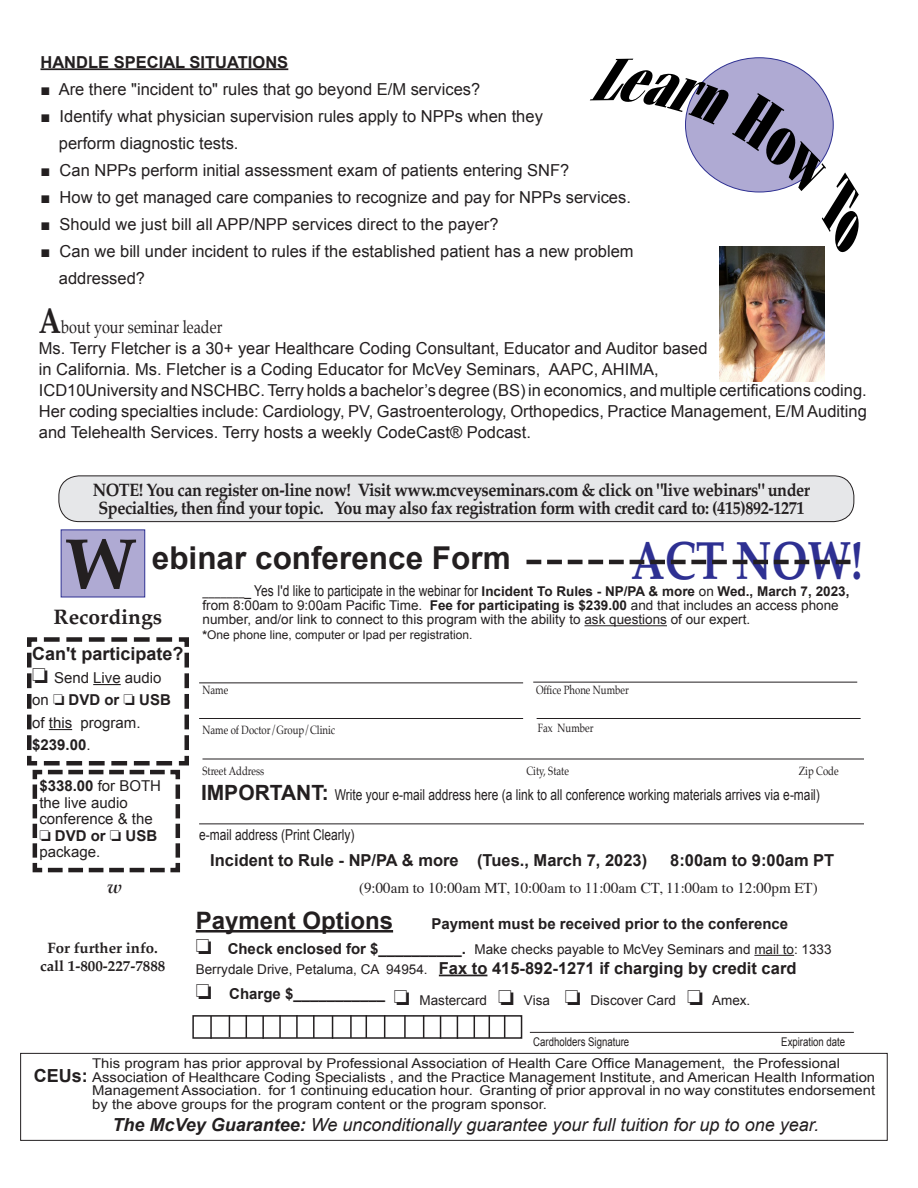
<style>
.page{position:relative;width:918px;height:1188px;background:#fff}
.page>*{position:absolute;margin:0;border:0;box-sizing:border-box;transform-origin:0 0}
.t1{font:700 72px "Palatino";color:#231f20}
.t2{font:700 54px "Palatino";color:#2e3092;scale:.8 1}
.t3{font:700 31.5px "Arial";color:#231f20}
.t4{font:700 24px "Arial";color:#231f20}
.t5{font:700 21px "Palatino";color:#231f20}
.t6{font:700 18px "Palatino";letter-spacing:-.025em;color:#231f20;scale:.9 1}
.t7{font:italic 18px "Arial";color:#231f20}
.t8{font:18px "Palatino";color:#231f20;scale:.8 1}
.t9{font:700 18px "Arial";color:#231f20}
.t10{font:italic 700 18px "Palatino";color:#231f20}
.t11{font:16.5px/21px "Arial";color:#231f20;text-align:justify}
.t12{font:700 16.5px "Arial";color:#231f20}
.t13{font:15px "Arial";color:#231f20;scale:.8 1}
.t14{font:700 15px/16.5px "Arial";color:#231f20}
.t15{font:15px/22.5px "Arial";color:#231f20}
.t16{font:15px "Times";color:#231f20}
.t17{font:700 15px "Palatino";color:#231f20}
.t18{font:13.5px/13.5px "Arial";color:#231f20;text-align:justify;scale:1.1 1}
.t19{font:13.5px "Arial";color:#231f20}
.t20{font:700 13.5px "Arial";color:#231f20}
.t21{font:12px "Palatino";color:#231f20;scale:.8 1}
.t22{font:12px "Arial";color:#231f20}
.t23{font:12px "Arial";color:#231f20;scale:.8 1}
.s1{font-weight:700;font-size:36px}
.s2{font-family:"Palatino";font-weight:400;font-size:15px}
.s3{font-weight:400;font-size:15px}
.s4{font-weight:400}
.s5{font-weight:700}
.s6{font-weight:700;font-size:21px}
.s7{font-weight:700;font-size:15px}
.s8{font-weight:400;font-size:13.5px}
</style>
<div class="page">
<hr style="left:196px;top:930px;width:197px;height:3px;background:#231f20">
<hr style="left:754px;top:955px;width:40px;height:1px;background:#231f20">
<hr style="left:439px;top:975px;width:48px;height:1px;background:#231f20">
<hr style="left:40px;top:68px;width:248px;height:2px;background:#231f20">
<svg style="left:590px;top:59px;width:269px;height:196px"></svg>
<hr style="left:202px;top:759px;width:662px;height:1px;background:#231f20">
<hr style="left:199px;top:718px;width:324px;height:1px;background:#231f20">
<hr style="left:537px;top:718px;width:324px;height:1px;background:#231f20">
<hr style="left:199px;top:824px;width:665px;height:1px;background:#231f20">
<hr style="left:199px;top:682px;width:324px;height:1px;background:#231f20">
<hr style="left:533px;top:682px;width:324px;height:1px;background:#231f20">
<hr style="left:279px;top:1015px;width:2px;height:23px;background:#231f20">
<div style="left:192px;top:1015px;width:330px;height:24px;border:2px solid #231f20"></div>
<svg style="left:504px;top:1015px;width:1px;height:23px"></svg>
<svg style="left:489px;top:1015px;width:1px;height:23px"></svg>
<svg style="left:474px;top:1015px;width:1px;height:23px"></svg>
<svg style="left:457px;top:1016px;width:1px;height:23px"></svg>
<svg style="left:440px;top:1016px;width:1px;height:23px"></svg>
<hr style="left:404px;top:1015px;width:2px;height:23px;background:#231f20">
<svg style="left:384px;top:1015px;width:1px;height:23px"></svg>
<svg style="left:366px;top:1015px;width:1px;height:23px"></svg>
<hr style="left:350px;top:1015px;width:2px;height:23px;background:#231f20">
<svg style="left:332px;top:1016px;width:1px;height:23px"></svg>
<hr style="left:313px;top:1015px;width:2px;height:23px;background:#231f20">
<hr style="left:296px;top:1015px;width:2px;height:23px;background:#231f20">
<hr style="left:262px;top:1016px;width:2px;height:23px;background:#231f20">
<svg style="left:246px;top:1015px;width:1px;height:23px"></svg>
<svg style="left:229px;top:1015px;width:1px;height:22px"></svg>
<hr style="left:210px;top:1016px;width:2px;height:23px;background:#231f20">
<svg style="left:423px;top:1015px;width:1px;height:23px"></svg>
<hr style="left:530px;top:1032px;width:324px;height:1px;background:#231f20">
<div style="left:20px;top:1053px;width:868px;height:88px;border:1px solid #231f20"></div>
<svg style="left:526px;top:560px;width:324px;height:4px"></svg>
<hr style="left:584px;top:625px;width:83px;height:1px;background:#231f20">
<div style="left:61px;top:530px;width:84px;height:67px;background:#afaad3;border:1px solid #2e3092"></div>
<div style="left:59px;top:476px;width:795px;height:46px;background:#e6e7e9;border-radius:20px"></div>
<div style="left:58px;top:476px;width:796px;height:46px;border:1px solid #231f20;border-radius:20px"></div>
<img style="left:720px;top:246px;width:105px;height:135px">
<svg style="left:27px;top:637px;width:162px;height:236px"></svg>
<p class="t12" style="left:40px;top:51px;width:249px">HANDLE SPECIAL SITUATIONS</p>
<p class="t11" style="left:40px;top:78px;width:441px">■ Are there "incident to" rules that go beyond E/M services?</p>
<p class="t11" style="left:40px;top:105px;width:504px">■ Identify what physician supervision rules apply to NPPs when they</p>
<p class="t11" style="left:59px;top:132px;width:181px">perform diagnostic tests.</p>
<p class="t11" style="left:40px;top:159px;width:530px">■ Can NPPs perform initial assessment exam of patients entering SNF?</p>
<p class="t11" style="left:40px;top:186px;width:592px">■ How to get managed care companies to recognize and pay for NPPs services.</p>
<p class="t11" style="left:40px;top:213px;width:460px">■ Should we just bill all APP/NPP services direct to the payer?</p>
<p class="t11" style="left:40px;top:240px;width:595px">■ Can we bill under incident to rules if the established patient has a new problem</p>
<p class="t11" style="left:59px;top:267px;width:88px">addressed?</p>
<p class="t8" style="left:39px;top:312px;width:231px"><span class="s1">A</span>bout your seminar leader</p>
<p class="t11" style="left:39px;top:338px;width:670px">Ms. Terry Fletcher is a 30+ year Healthcare Coding Consultant, Educator and Auditor based</p>
<p class="t11" style="left:39px;top:359px;width:621px">in California. Ms. Fletcher is a Coding Educator for McVey Seminars, AAPC, AHIMA,</p>
<p class="t11" style="left:39px;top:380px;width:829px">ICD10University and NSCHBC. Terry holds a bachelor’s degree (BS) in economics, and multiple certifications coding.<br>Her coding specialties include: Cardiology, PV, Gastroenterology, Orthopedics, Practice Management, E/M Auditing and Telehealth Services. Terry hosts a weekly CodeCast® Podcast.</p>
<p class="t6" style="left:93px;top:474px;width:799px">NOTE! You can register on-line now! Visit www.mcveyseminars.com &amp; click on "live webinars" under</p>
<p class="t6" style="left:98px;top:492px;width:786px">Specialties, then find your topic. You may also fax registration form with credit card to: (415)892-1271</p>
<p class="t1" style="left:64px;top:503px;width:73px">W</p>
<p class="t2" style="left:631px;top:514px;width:291px">ACT NOW!</p>
<p class="t3" style="left:152px;top:537px;width:360px">ebinar conference Form</p>
<p class="t20" style="left:202px;top:582px;width:648px"><span class="s2">_______</span><span class="s3">_ Yes I'd like to participate in the webinar for</span> Incident To Rules - NP/PA &amp; more <span class="s4">on</span> Wed., March 7, 2023,</p>
<p class="t19" style="left:202px;top:597px;width:638px">from 8:00am to 9:00am Pacific Time. <span class="s5">Fee for participating is $239.00</span> and that includes an access phone</p>
<p class="t19" style="left:202px;top:611px;width:549px">number, and/or link to connect to this program with the ability to ask questions of our expert.</p>
<p class="t22" style="left:202px;top:627px;width:272px"><span class="s5">*</span>One phone line, computer or Ipad per registration.</p>
<p class="t5" style="left:54px;top:599px;width:110px">Recordings</p>
<p class="t9" style="left:32px;top:642px;width:153px">Can't participate?</p>
<p class="t15" style="left:32px;top:667px;width:131px">❏ Send Live audio</p>
<p class="t15" style="left:32px;top:689px;width:140px">on ❏ <span class="s5">DVD or</span> ❏ <span class="s5">USB </span>of this program. <span class="s5">$239.00</span>.</p>
<p class="t14" style="left:39px;top:778px;width:123px">$338.00 <span class="s4">for BOTH</span></p>
<p class="t15" style="left:39px;top:791px;width:90px">the live audio</p>
<p class="t15" style="left:39px;top:808px;width:115px">conference &amp; the</p>
<p class="t14" style="left:39px;top:828px;width:119px">❏ DVD or ❏ USB <span class="s4">package.</span></p>
<p class="t21" style="left:202px;top:680px;width:34px">Name</p>
<p class="t21" style="left:536px;top:680px;width:117px">Office Phone Number</p>
<p class="t21" style="left:202px;top:720px;width:167px">Name of Doctor/Group/Clinic</p>
<p class="t21" style="left:202px;top:761px;width:79px">Street Address</p>
<p class="t21" style="left:526px;top:761px;width:55px">City, State</p>
<p class="t21" style="left:799px;top:761px;width:51px">Zip Code</p>
<p class="t21" style="left:538px;top:718px;width:71px">Fax Number</p>
<p class="t13" style="left:201px;top:785px;width:775px"><span class="s6">IMPORTANT:</span> Write your e-mail address here (a link to all conference working materials arrives via e-mail)</p>
<p class="t13" style="left:199px;top:824px;width:196px">e-mail address (Print Clearly)</p>
<p class="t12" style="left:210px;top:850px;width:439px">Incident to Rule - NP/PA &amp; more (Tues., March 7, 2023)</p>
<p class="t12" style="left:670px;top:850px;width:166px">8:00am to 9:00am PT</p>
<p class="t16" style="left:359px;top:874px;width:460px">(9:00am to 10:00am MT, 10:00am to 11:00am CT, 11:00am to 12:00pm ET)</p>
<p class="t10" style="left:107px;top:872px;width:16px">w</p>
<p class="t17" style="left:48px;top:935px;width:112px">For further info.</p>
<p class="t17" style="left:40px;top:953px;width:127px">call 1-800-227-7888</p>
<p class="t4" style="left:196px;top:904px;width:199px">Payment Options</p>
<p class="t14" style="left:431px;top:916px;width:358px">Payment must be received prior to the conference</p>
<p class="t19" style="left:196px;top:940px;width:637px">❏ <span class="s7">Check enclosed for $__________.</span> Make checks payable to McVey Seminars and mail to: 1333</p>
<p class="t12" style="left:196px;top:957px;width:602px"><span class="s8">Berrydale Drive, Petaluma, CA 94954.</span> Fax to 415-892-1271 if charging by credit card</p>
<p class="t14" style="left:196px;top:986px;width:191px">❏ Charge $___________</p>
<p class="t19" style="left:394px;top:991px;width:358px">❏ Mastercard ❏ Visa ❏ Discover Card ❏ Amex.</p>
<p class="t23" style="left:533px;top:1034px;width:122px">Cardholders Signature</p>
<p class="t23" style="left:781px;top:1034px;width:82px">Expiration date</p>
<p class="t18" style="left:92px;top:1057px;width:681px">This program has prior approval by Professional Association of Health Care Office Management, the Professional</p>
<p class="t18" style="left:92px;top:1070px;width:713px">Association of Healthcare Coding Specialists , and the Practice Management Institute, and American Health Information Management Association. for 1 continuing education hour. Granting of prior approval in no way constitutes endorsement by the above groups for the program content or the program sponsor.</p>
<p class="t9" style="left:34px;top:1063px;width:55px">CEUs:</p>
<p class="t7" style="left:112px;top:1113px;width:708px"><span class="s5">The McVey Guarantee:</span> We unconditionally guarantee your full tuition for up to one year.</p>
</div>
